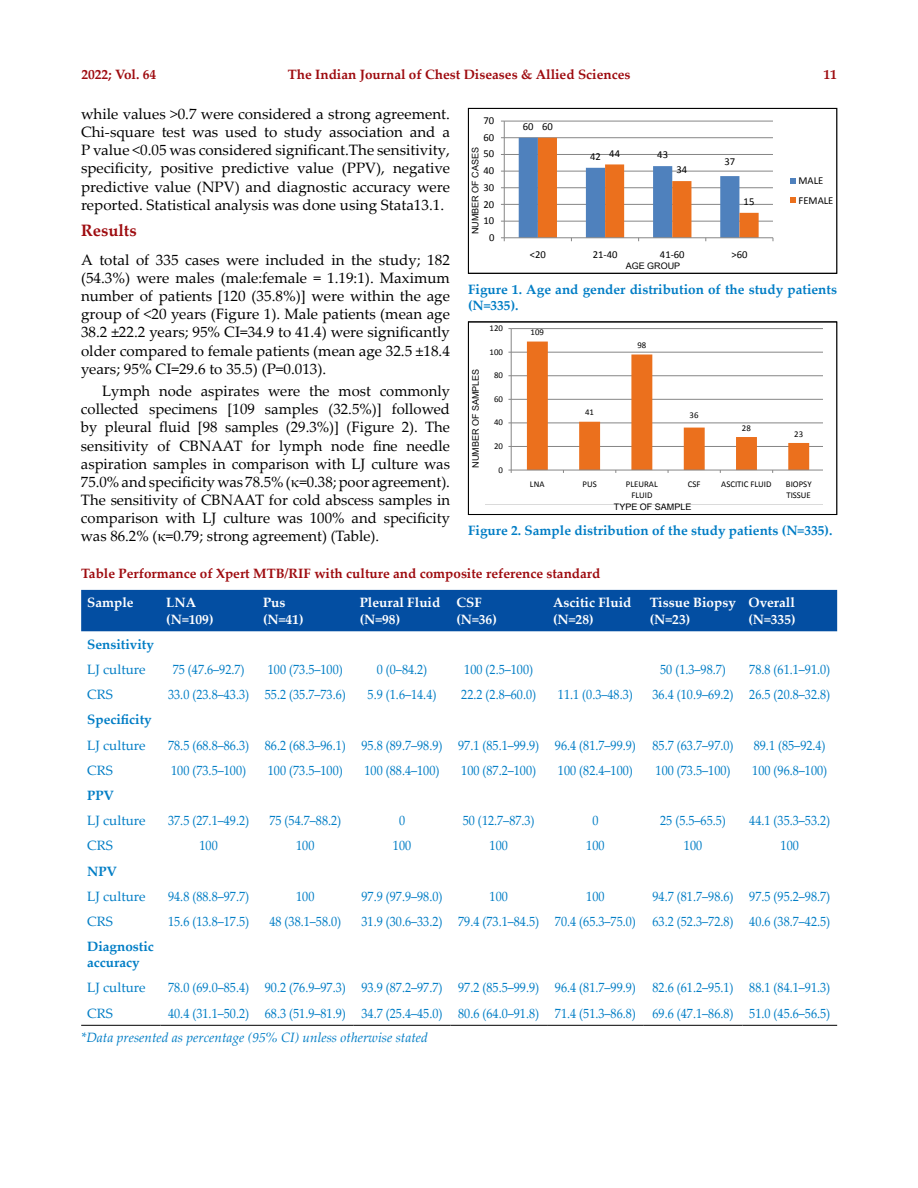
<style>
.page{position:relative;width:918px;height:1188px;background:#fff}
.page>*{position:absolute;margin:0;border:0;box-sizing:border-box;transform-origin:0 0}
.t1{font:700 16.5px "Palatino Linotype";color:#9e0b0f}
.t2{font:15px/18.1px "Palatino Linotype";color:#000;text-align:justify}
.t3{font:13.5px "Palatino Linotype";color:#007dc5;scale:.9 1}
.t4{font:700 13.5px/16.2px "Palatino Linotype";color:#007dc5}
.t5{font:700 13.5px "Palatino Linotype";color:#9e0b0f}
.t6{font:700 13.5px/16.2px "Palatino Linotype";color:#fff}
.t7{font:13.5px "Palatino Linotype";color:#007dc5}
.t8{font:italic 13.5px "Palatino Linotype";color:#007dc5}
.t9{font:10.65px/19.4px "Calibri";color:#000}
.t10{font:9px "Arial Unicode MS";color:#000}
.t11{font:8.85px/10.8px "Calibri";color:#000;text-align:center}
</style>
<div class="page">
<div style="left:81px;top:590px;width:756px;height:41px;background:#034ea2"></div>
<hr style="left:81px;top:1025px;width:79px;height:1px;background:#000">
<hr style="left:160px;top:1025px;width:97px;height:1px;background:#000">
<hr style="left:257px;top:1025px;width:97px;height:1px;background:#000">
<hr style="left:354px;top:1025px;width:96px;height:1px;background:#000">
<hr style="left:450px;top:1025px;width:97px;height:1px;background:#000">
<hr style="left:547px;top:1025px;width:97px;height:1px;background:#000">
<hr style="left:644px;top:1025px;width:98px;height:1px;background:#000">
<hr style="left:742px;top:1025px;width:95px;height:1px;background:#000">
<svg style="left:501px;top:120px;width:295px;height:122px"></svg>
<div style="left:468px;top:108px;width:369px;height:166px;border:1px solid #000"></div>
<svg style="left:508px;top:328px;width:315px;height:145px"></svg>
<div style="left:468px;top:322px;width:369px;height:193px;border:1px solid #000"></div>
<p class="t5" style="left:81px;top:65px;width:77px">2022; Vol. 64</p>
<p class="t5" style="left:288px;top:65px;width:344px">The Indian Journal of Chest Diseases &amp; Allied Sciences</p>
<p class="t5" style="left:823px;top:65px;width:15px">11</p>
<p class="t2" style="left:81px;top:104px;width:371px">while values &gt;0.7 were considered a strong agreement.<br>Chi-square test was used to study association and a P value &lt;0.05 was considered significant.The sensitivity, specificity, positive predictive value (PPV), negative predictive value (NPV) and diagnostic accuracy were reported. Statistical analysis was done using Stata13.1.</p>
<p class="t1" style="left:81px;top:219px;width:57px">Results</p>
<p class="t2" style="left:81px;top:250px;width:371px">A total of 335 cases were included in the study; 182 (54.3%) were males (male:female = 1.19:1). Maximum number of patients [120 (35.8%)] were within the age group of &lt;20 years (Figure 1). Male patients (mean age 38.2 ±22.2 years; 95% CI=34.9 to 41.4) were significantly older compared to female patients (mean age 32.5 ±18.4 years; 95% CI=29.6 to 35.5) (P=0.013).</p>
<p class="t2" style="left:81px;top:381px;width:371px;text-indent:21px">Lymph node aspirates were the most commonly collected specimens [109 samples (32.5%)] followed by pleural fluid [98 samples (29.3%)] (Figure 2). The sensitivity of CBNAAT for lymph node fine needle aspiration samples in comparison with LJ culture was 75.0% and specificity was 78.5% (κ=0.38; poor agreement).<br>The sensitivity of CBNAAT for cold abscess samples in comparison with LJ culture was 100% and specificity was 86.2% (κ=0.79; strong agreement) (Table).</p>
<p class="t5" style="left:81px;top:563px;width:521px">Table Performance of Xpert MTB/RIF with culture and composite reference standard</p>
<p class="t6" style="left:87px;top:594px;width:48px">Sample</p>
<p class="t6" style="left:166px;top:594px;width:49px">LNA (N=109)</p>
<p class="t6" style="left:263px;top:594px;width:42px">Pus (N=41)</p>
<p class="t6" style="left:360px;top:594px;width:82px">Pleural Fluid (N=98)</p>
<p class="t6" style="left:456px;top:594px;width:42px">CSF (N=36)</p>
<p class="t6" style="left:553px;top:594px;width:80px">Ascitic Fluid (N=28)</p>
<p class="t6" style="left:650px;top:594px;width:88px">Tissue Biopsy (N=23)</p>
<p class="t6" style="left:748px;top:594px;width:49px">Overall (N=335)</p>
<p class="t4" style="left:87px;top:636px;width:68px">Sensitivity</p>
<p class="t7" style="left:87px;top:660px;width:60px">LJ culture</p>
<p class="t3" style="left:173px;top:660px;width:81px">75 (47.6–92.7)</p>
<p class="t3" style="left:268px;top:660px;width:85px">100 (73.5–100)</p>
<p class="t3" style="left:377px;top:660px;width:58px">0 (0–84.2)</p>
<p class="t3" style="left:464px;top:660px;width:78px">100 (2.5–100)</p>
<p class="t3" style="left:660px;top:660px;width:75px">50 (1.3–98.7)</p>
<p class="t3" style="left:749px;top:660px;width:91px">78.8 (61.1–91.0)</p>
<p class="t7" style="left:87px;top:685px;width:27px">CRS</p>
<p class="t3" style="left:168px;top:685px;width:199px">33.0 (23.8–43.3) 55.2 (35.7–73.6)</p>
<p class="t3" style="left:368px;top:685px;width:78px">5.9 (1.6–14.4)</p>
<p class="t3" style="left:461px;top:685px;width:85px">22.2 (2.8–60.0)</p>
<p class="t3" style="left:558px;top:685px;width:85px">11.1 (0.3–48.3)</p>
<p class="t3" style="left:653px;top:685px;width:199px">36.4 (10.9–69.2) 26.5 (20.8–32.8)</p>
<p class="t4" style="left:87px;top:711px;width:66px">Specificity</p>
<p class="t7" style="left:87px;top:735px;width:60px">LJ culture</p>
<p class="t3" style="left:168px;top:735px;width:630px">78.5 (68.8–86.3) 86.2 (68.3–96.1) 95.8 (89.7–98.9) 97.1 (85.1–99.9) 96.4 (81.7–99.9) 85.7 (63.7–97.0)</p>
<p class="t3" style="left:754px;top:735px;width:81px">89.1 (85–92.4)</p>
<p class="t7" style="left:87px;top:761px;width:27px">CRS</p>
<p class="t3" style="left:171px;top:761px;width:85px">100 (73.5–100)</p>
<p class="t3" style="left:268px;top:761px;width:85px">100 (73.5–100)</p>
<p class="t3" style="left:365px;top:761px;width:85px">100 (88.4–100)</p>
<p class="t3" style="left:461px;top:761px;width:85px">100 (87.2–100)</p>
<p class="t3" style="left:558px;top:761px;width:85px">100 (82.4–100)</p>
<p class="t3" style="left:656px;top:761px;width:85px">100 (73.5–100)</p>
<p class="t3" style="left:752px;top:761px;width:85px">100 (96.8–100)</p>
<p class="t4" style="left:87px;top:787px;width:28px">PPV</p>
<p class="t7" style="left:87px;top:811px;width:60px">LJ culture</p>
<p class="t3" style="left:168px;top:811px;width:91px">37.5 (27.1–49.2)</p>
<p class="t3" style="left:269px;top:811px;width:81px">75 (54.7–88.2)</p>
<p class="t3" style="left:399px;top:811px;width:8px">0</p>
<p class="t3" style="left:463px;top:811px;width:81px">50 (12.7–87.3)</p>
<p class="t3" style="left:592px;top:811px;width:8px">0</p>
<p class="t3" style="left:660px;top:811px;width:75px">25 (5.5–65.5)</p>
<p class="t3" style="left:749px;top:811px;width:91px">44.1 (35.3–53.2)</p>
<p class="t7" style="left:87px;top:836px;width:27px">CRS</p>
<p class="t3" style="left:200px;top:836px;width:22px">100</p>
<p class="t3" style="left:296px;top:836px;width:22px">100</p>
<p class="t3" style="left:393px;top:836px;width:22px">100</p>
<p class="t3" style="left:490px;top:836px;width:22px">100</p>
<p class="t3" style="left:586px;top:836px;width:22px">100</p>
<p class="t3" style="left:684px;top:836px;width:22px">100</p>
<p class="t3" style="left:781px;top:836px;width:22px">100</p>
<p class="t4" style="left:87px;top:862px;width:31px">NPV</p>
<p class="t7" style="left:87px;top:887px;width:60px">LJ culture</p>
<p class="t3" style="left:168px;top:887px;width:91px">94.8 (88.8–97.7)</p>
<p class="t3" style="left:296px;top:887px;width:22px">100</p>
<p class="t3" style="left:362px;top:887px;width:91px">97.9 (97.9–98.0)</p>
<p class="t3" style="left:490px;top:887px;width:22px">100</p>
<p class="t3" style="left:586px;top:887px;width:22px">100</p>
<p class="t3" style="left:653px;top:887px;width:199px">94.7 (81.7–98.6) 97.5 (95.2–98.7)</p>
<p class="t7" style="left:87px;top:912px;width:27px">CRS</p>
<p class="t3" style="left:168px;top:912px;width:91px">15.6 (13.8–17.5)</p>
<p class="t3" style="left:269px;top:912px;width:81px">48 (38.1–58.0)</p>
<p class="t3" style="left:362px;top:912px;width:522px">31.9 (30.6–33.2) 79.4 (73.1–84.5) 70.4 (65.3–75.0) 63.2 (52.3–72.8) 40.6 (38.7–42.5)</p>
<p class="t4" style="left:87px;top:938px;width:68px">Diagnostic accuracy</p>
<p class="t7" style="left:87px;top:978px;width:60px">LJ culture</p>
<p class="t3" style="left:168px;top:978px;width:737px">78.0 (69.0–85.4) 90.2 (76.9–97.3) 93.9 (87.2–97.7) 97.2 (85.5–99.9) 96.4 (81.7–99.9) 82.6 (61.2–95.1) 88.1 (84.1–91.3)</p>
<p class="t7" style="left:87px;top:1003px;width:27px">CRS</p>
<p class="t3" style="left:168px;top:1003px;width:737px">40.4 (31.1–50.2) 68.3 (51.9–81.9) 34.7 (25.4–45.0) 80.6 (64.0–91.8) 71.4 (51.3–86.8) 69.6 (47.1–86.8) 51.0 (45.6–56.5)</p>
<p class="t8" style="left:81px;top:1028px;width:348px">*Data presented as percentage (95% CI) unless otherwise stated</p>
<p class="t9" style="left:484px;top:111px;width:12px">70</p>
<p class="t9" style="left:523px;top:117px;width:12px">60</p>
<p class="t9" style="left:542px;top:117px;width:12px">60</p>
<p class="t9" style="left:484px;top:128px;width:12px">60</p>
<p class="t10" style="left:469px;top:234px;width:89px;rotate:-90deg">NUMBER OF CASES</p>
<p class="t9" style="left:609px;top:144px;width:12px">44</p>
<p class="t9" style="left:484px;top:144px;width:12px">50</p>
<p class="t9" style="left:590px;top:147px;width:12px">42</p>
<p class="t9" style="left:657px;top:145px;width:12px">43</p>
<p class="t9" style="left:724px;top:152px;width:12px">37</p>
<p class="t9" style="left:676px;top:160px;width:12px">34</p>
<p class="t9" style="left:484px;top:161px;width:12px">40</p>
<p class="t9" style="left:798px;top:171px;width:36px">MALE<br>FEMALE</p>
<p class="t9" style="left:484px;top:178px;width:12px">30</p>
<p class="t9" style="left:744px;top:192px;width:12px">15</p>
<p class="t9" style="left:484px;top:194px;width:12px">20</p>
<p class="t9" style="left:484px;top:211px;width:12px">10</p>
<p class="t9" style="left:489px;top:228px;width:7px">0</p>
<p class="t9" style="left:530px;top:245px;width:18px">&lt;20</p>
<p class="t9" style="left:593px;top:245px;width:26px">21-40</p>
<p class="t9" style="left:660px;top:245px;width:26px">41-60</p>
<p class="t9" style="left:731px;top:245px;width:18px">&gt;60</p>
<p class="t10" style="left:626px;top:259px;width:56px">AGE GROUP</p>
<p class="t4" style="left:468px;top:281px;width:371px">Figure 1. Age and gender distribution of the study patients (N=335).</p>
<p class="t11" style="left:531px;top:327px;width:15px">109</p>
<p class="t11" style="left:490px;top:323px;width:15px">120</p>
<p class="t11" style="left:637px;top:340px;width:10px">98</p>
<p class="t11" style="left:490px;top:346px;width:15px">100</p>
<p class="t10" style="left:469px;top:468px;width:101px;rotate:-90deg">NUMBER OF SAMPLES</p>
<p class="t11" style="left:494px;top:370px;width:10px">80</p>
<p class="t11" style="left:494px;top:394px;width:10px">60</p>
<p class="t11" style="left:585px;top:407px;width:10px">41</p>
<p class="t11" style="left:690px;top:409px;width:10px">36</p>
<p class="t11" style="left:494px;top:417px;width:10px">40</p>
<p class="t11" style="left:742px;top:422px;width:10px">28</p>
<p class="t11" style="left:794px;top:428px;width:10px">23</p>
<p class="t11" style="left:494px;top:441px;width:10px">20</p>
<p class="t11" style="left:499px;top:464px;width:6px">0</p>
<p class="t11" style="left:530px;top:478px;width:16px">LNA</p>
<p class="t11" style="left:582px;top:478px;width:16px">PUS</p>
<p class="t11" style="left:626px;top:478px;width:33px">PLEURAL<br>FLUID</p>
<p class="t11" style="left:688px;top:478px;width:14px">CSF</p>
<p class="t11" style="left:721px;top:478px;width:52px">ASCITIC FLUID</p>
<p class="t11" style="left:786px;top:478px;width:27px;text-align:left">BIOPSY<br>TISSUE</p>
<p class="t10" style="left:614px;top:500px;width:79px">TYPE OF SAMPLE</p>
<p class="t4" style="left:468px;top:522px;width:366px">Figure 2. Sample distribution of the study patients (N=335).</p>
</div>
